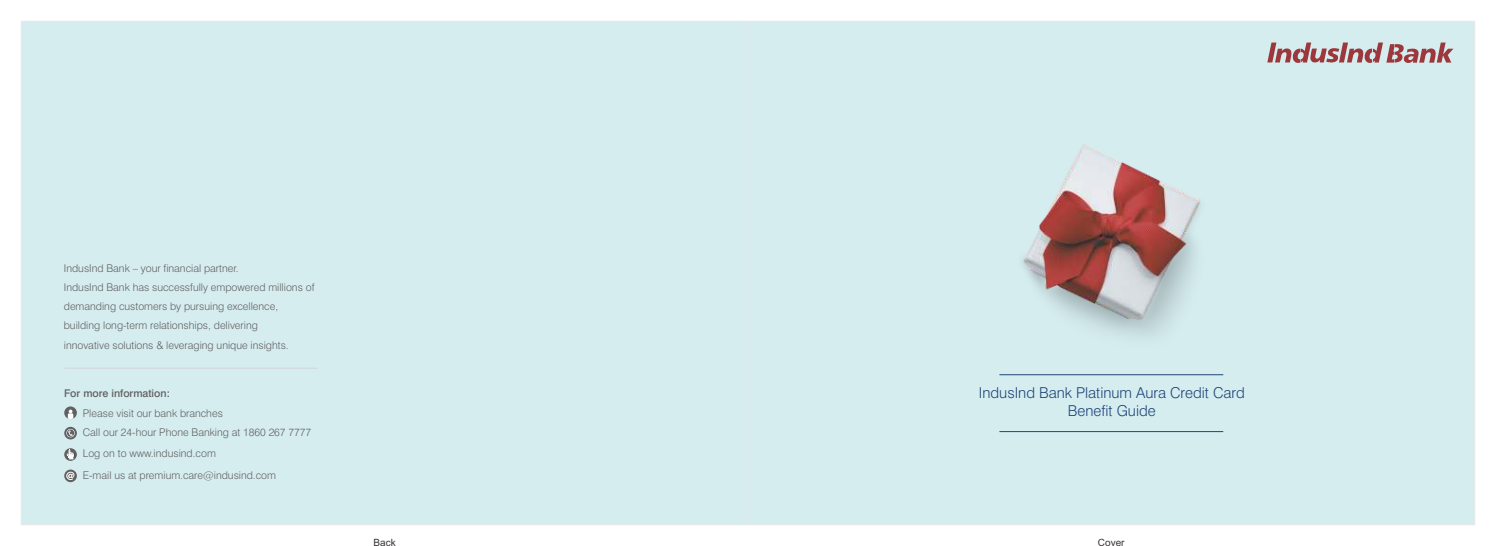
<style>
.page{position:relative;width:1496px;height:546px;background:#fff}
.page>*{position:absolute;margin:0;border:0;box-sizing:border-box;transform-origin:0 0}
.t1{font:300 15px/18px "Swiss 721 BT";color:#1f4578;text-align:center}
.t2{font:300 10.62px/19.1px "Swiss 721 BT";color:#616161}
.t3{font:500 10.62px "Swiss 721 BT";color:#616161}
.t4{font:10px "Arial";color:#383336}
</style>
<div class="page">
<div style="left:21px;top:21px;width:726px;height:504px;background:#d6edf0"></div>
<svg style="left:64px;top:406px;width:13px;height:13px"></svg>
<svg style="left:68px;top:409px;width:5px;height:10px"></svg>
<svg style="left:64px;top:469px;width:13px;height:13px"></svg>
<svg style="left:66px;top:471px;width:8px;height:9px"></svg>
<svg style="left:64px;top:427px;width:13px;height:12px"></svg>
<svg style="left:66px;top:429px;width:9px;height:8px"></svg>
<svg style="left:64px;top:448px;width:13px;height:13px"></svg>
<svg style="left:67px;top:449px;width:8px;height:10px"></svg>
<hr style="left:64px;top:368px;width:254px;height:1px;background:#d1d4d6">
<div style="left:747px;top:21px;width:727px;height:504px;background:#d6edf0"></div>
<svg style="left:1267px;top:43px;width:186px;height:20px;background:#ba979a"></svg>
<hr style="left:999px;top:374px;width:224px;height:1px;background:#1f4578">
<hr style="left:999px;top:431px;width:224px;height:1px;background:#1f4578">
<img style="left:1015px;top:185px;width:192px;height:167px">
<img style="left:1023px;top:143px;width:177px;height:177px">
<p class="t2" style="left:64px;top:260px;width:252px">IndusInd Bank – your financial partner.<br>IndusInd Bank has successfully empowered millions of demanding customers by pursuing excellence, building long-term relationships, delivering<br>innovative solutions &amp; leveraging unique insights.</p>
<p class="t3" style="left:64px;top:389px;width:107px">For more information:</p>
<p class="t2" style="left:83px;top:404px;width:230px">Please visit our bank branches<br>Call our 24-hour Phone Banking at 1860 267 7777</p>
<p class="t2" style="left:83px;top:444px;width:195px;line-height:21.2px">Log on to www.indusind.com<br>E-mail us at premium.care@indusind.com</p>
<h1 class="t1" style="left:978px;top:385px;width:267px">IndusInd Bank Platinum Aura Credit Card<br>Benefit Guide</h1>
<p class="t4" style="left:373px;top:538px;width:24px">Back</p>
<p class="t4" style="left:1097px;top:538px;width:28px">Cover</p>
</div>
